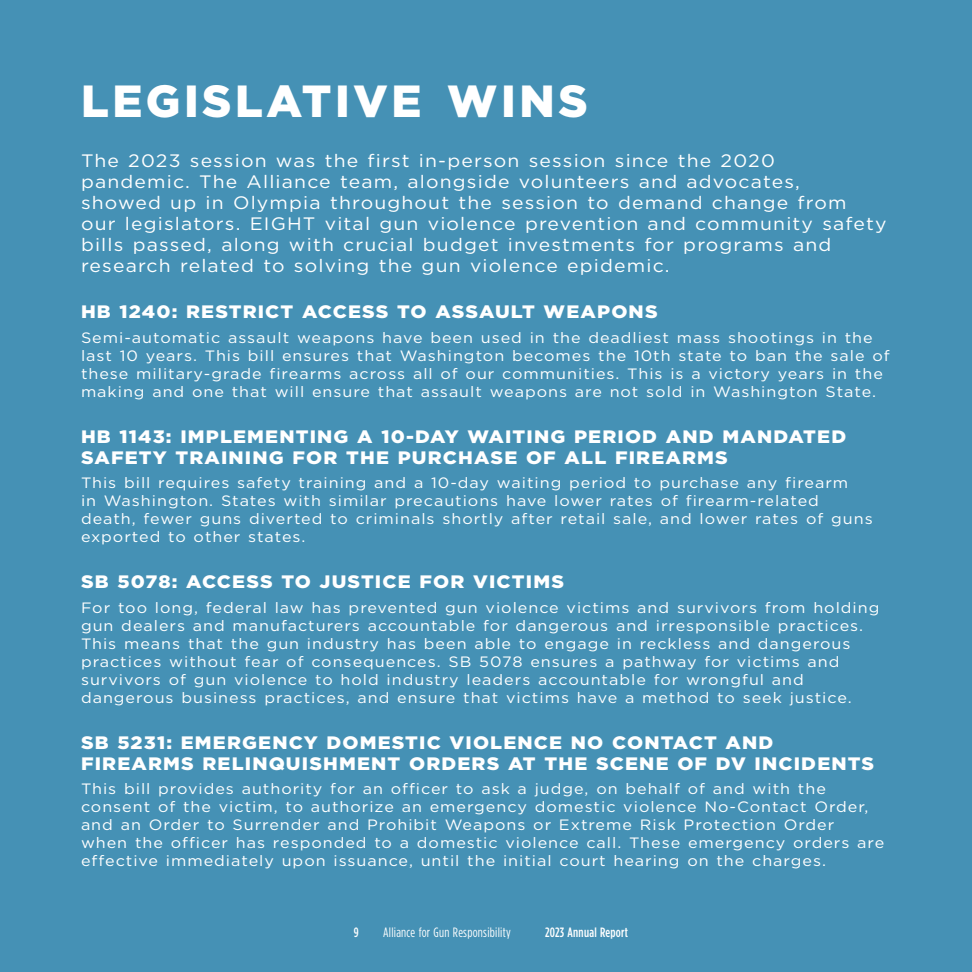
<style>
.page{position:relative;width:972px;height:972px;background:#4591b5}
.page>*{position:absolute;margin:0;border:0;box-sizing:border-box;transform-origin:0 0}
.t1{font:900 45px "Gotham";letter-spacing:.08em;color:#fff}
.Paragraph_Style_1{font:18px/21px "Gotham";letter-spacing:.06em;color:#fff;scale:1.08 1}
.Paragraph_Style_1-2{font:900 18px/21px "Gotham";letter-spacing:.06em;color:#fff;scale:1.08 1}
.Paragraph_Style_1-3{font:15px/18px "Gotham";letter-spacing:.06em;color:#fff;scale:1.08 1}
.t2{font:13.5px "Gotham Condensed";letter-spacing:.02em;color:#fff}
.t3{font:500 13.5px "Gotham Condensed";letter-spacing:.02em;color:#fff}
</style>
<div class="page">
<p class="t1" style="left:81px;top:70px;width:508px">LEGISLATIVE WINS</p>
<p class="Paragraph_Style_1" style="left:81px;top:150px;width:748px">The 2023 session was the first in-person session since the 2020 pandemic. The Alliance team, alongside volunteers and advocates,<br>showed up in Olympia throughout the session to demand change from<br>our legislators. EIGHT vital gun violence prevention and community safety bills passed, along with crucial budget investments for programs and research related to solving the gun violence epidemic.</p>
<p class="Paragraph_Style_1-2" style="left:81px;top:301px;width:535px">HB 1240: RESTRICT ACCESS TO ASSAULT WEAPONS</p>
<p class="Paragraph_Style_1-3" style="left:81px;top:328px;width:750px">Semi-automatic assault weapons have been used in the deadliest mass shootings in the last 10 years. This bill ensures that Washington becomes the 10th state to ban the sale of these military-grade firearms across all of our communities. This is a victory years in the making and one that will ensure that assault weapons are not sold in Washington State.</p>
<p class="Paragraph_Style_1-2" style="left:81px;top:426px;width:710px">HB 1143: IMPLEMENTING A 10-DAY WAITING PERIOD AND MANDATED<br>SAFETY TRAINING FOR THE PURCHASE OF ALL FIREARMS</p>
<p class="Paragraph_Style_1-3" style="left:81px;top:474px;width:735px">This bill requires safety training and a 10-day waiting period to purchase any firearm<br>in Washington. States with similar precautions have lower rates of firearm-related death, fewer guns diverted to criminals shortly after retail sale, and lower rates of guns exported to other states.</p>
<p class="Paragraph_Style_1-2" style="left:81px;top:571px;width:449px">SB 5078: ACCESS TO JUSTICE FOR VICTIMS</p>
<p class="Paragraph_Style_1-3" style="left:81px;top:598px;width:741px">For too long, federal law has prevented gun violence victims and survivors from holding gun dealers and manufacturers accountable for dangerous and irresponsible practices.<br>This means that the gun industry has been able to engage in reckless and dangerous practices without fear of consequences. SB 5078 ensures a pathway for victims and survivors of gun violence to hold industry leaders accountable for wrongful and dangerous business practices, and ensure that victims have a method to seek justice.</p>
<p class="Paragraph_Style_1-2" style="left:81px;top:732px;width:736px">SB 5231: EMERGENCY DOMESTIC VIOLENCE NO CONTACT AND<br>FIREARMS RELINQUISHMENT ORDERS AT THE SCENE OF DV INCIDENTS</p>
<p class="Paragraph_Style_1-3" style="left:81px;top:780px;width:745px">This bill provides authority for an officer to ask a judge, on behalf of and with the consent of the victim, to authorize an emergency domestic violence No-Contact Order, and an Order to Surrender and Prohibit Weapons or Extreme Risk Protection Order when the officer has responded to a domestic violence call. These emergency orders are effective immediately upon issuance, until the initial court hearing on the charges.</p>
<p class="t3" style="left:354px;top:924px;width:6px">9</p>
<p class="t2" style="left:383px;top:924px;width:129px">Alliance for Gun Responsibility</p>
<p class="t3" style="left:545px;top:924px;width:85px">2023 Annual Report</p>
</div>
